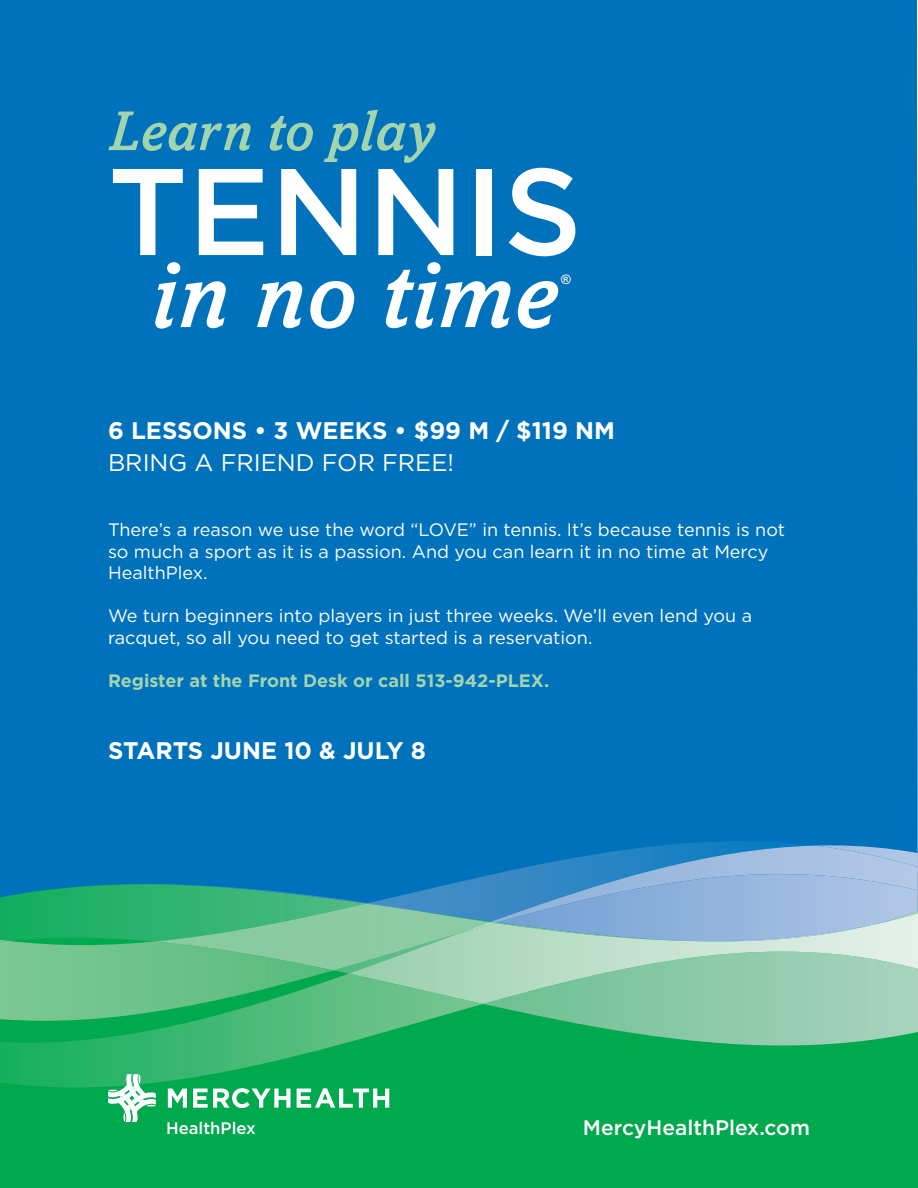
<style>
.page{position:relative;width:918px;height:1188px;background:#fff}
.page>*{position:absolute;margin:0;border:0;box-sizing:border-box;transform-origin:0 0}
.t1{font:500 123px "Gotham";color:#fff}
.t2{font:italic 500 96px "Amasis MT Std";letter-spacing:.005em;color:#fff}
.t3{font:italic 500 57px "Amasis MT Std";color:#a2d4ae}
.t4{font:700 24px "Gotham";color:#fff}
.t5{font:24px "Gotham";color:#fff}
.t6{font:500 21px "Gotham";color:#fff}
.t7{font:18px/21.6px "Gotham";color:#fff}
.t8{font:700 18px "Gotham";color:#a2d4ae}
.t9{font:500 16.65px "Gotham";color:#fff}
.t10{font:italic 500 13.05px "Amasis MT Std";color:#fff}
</style>
<div class="page">
<div style="left:0;top:873px;width:918px;height:315px;background:#00a84e"></div>
<div style="left:0;top:0;width:918px;height:841px;background:#0072bc"></div>
<svg style="left:0;top:1004px;width:918px;height:84px"></svg>
<img style="left:491px;top:941px;width:427px;height:63px">
<svg style="left:0;top:941px;width:491px;height:80px;background:#61c085"></svg>
<img style="left:0;top:941px;width:490px;height:29px">
<svg style="left:0;top:841px;width:918px;height:100px;background:#3399a8"></svg>
<img style="left:490px;top:873px;width:428px;height:50px">
<img style="left:491px;top:846px;width:427px;height:76px">
<img style="left:456px;top:922px;width:39px;height:12px">
<svg style="left:108px;top:1074px;width:48px;height:48px"></svg>
<svg style="left:168px;top:1089px;width:19px;height:19px"></svg>
<svg style="left:193px;top:1088px;width:98px;height:20px"></svg>
<svg style="left:297px;top:1088px;width:92px;height:20px"></svg>
<h3 class="t3" style="left:108px;top:97px;width:328px">Learn to play</h3>
<h1 class="t1" style="left:108px;top:131px;width:476px">TENNIS</h1>
<h2 class="t2" style="left:149px;top:238px;width:409px">in no time</h2>
<p class="t10" style="left:560px;top:272px;width:12px">®</p>
<h3 class="t4" style="left:108px;top:414px;width:508px">6 LESSONS • 3 WEEKS • $99 M / $119 NM</h3>
<h3 class="t5" style="left:108px;top:447px;width:347px">BRING A FRIEND FOR FREE!</h3>
<p class="t7" style="left:108px;top:518px;width:679px">There’s a reason we use the word “LOVE” in tennis. It’s because tennis is not so much a sport as it is a passion. And you can learn it in no time at Mercy<br>HealthPlex.</p>
<p class="t7" style="left:108px;top:605px;width:646px">We turn beginners into players in just three weeks. We’ll even lend you a racquet, so all you need to get started is a reservation.</p>
<p class="t8" style="left:108px;top:669px;width:443px">Register at the Front Desk or call 513-942-PLEX.</p>
<h3 class="t4" style="left:108px;top:735px;width:320px">STARTS JUNE 10 &amp; JULY 8</h3>
<p class="t9" style="left:166px;top:1117px;width:91px">HealthPlex</p>
<p class="t6" style="left:583px;top:1114px;width:229px">MercyHealthPlex.com</p>
</div>
